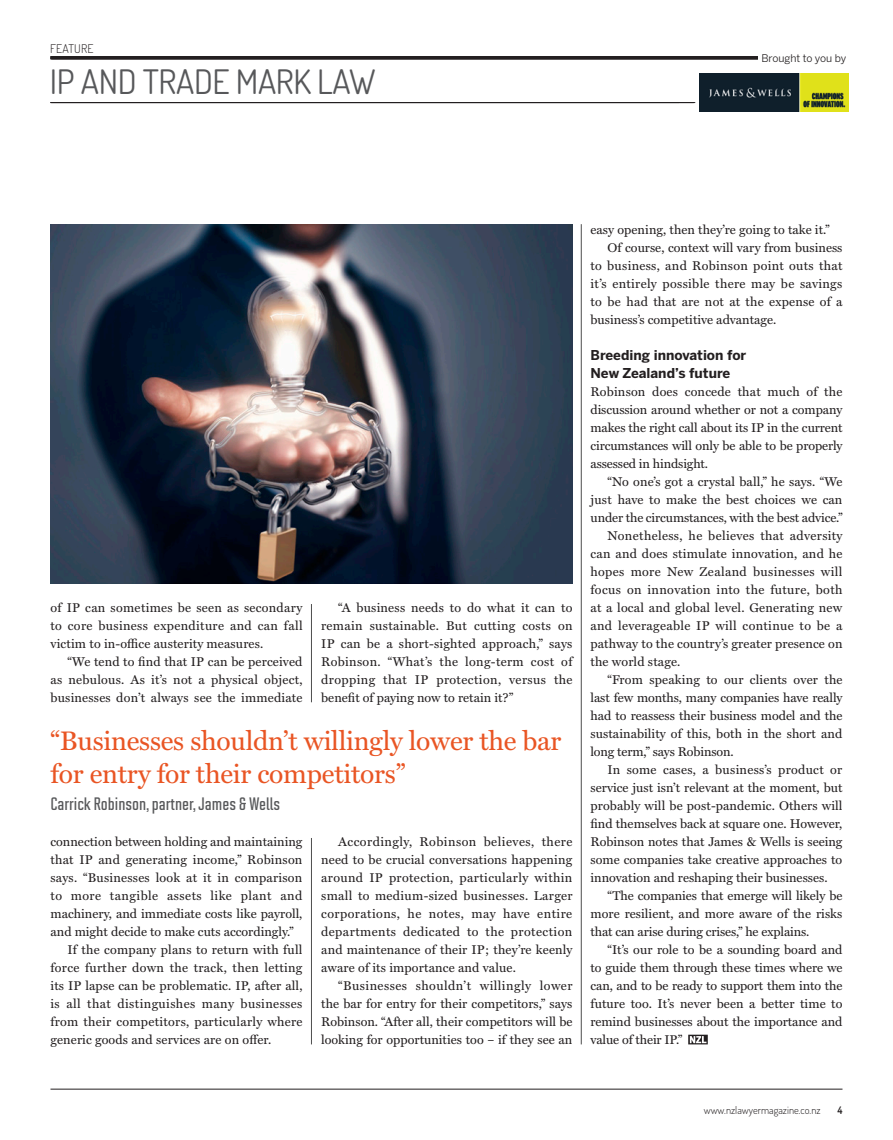
<style>
.page{position:relative;width:893px;height:1140px;background:#fff}
.page>*{position:absolute;margin:0;border:0;box-sizing:border-box;transform-origin:0 0}
.t1{font:33.75px "Dosis";letter-spacing:-.01em;color:#57585a}
.Subheading{font:27px/33px "Miller Text";letter-spacing:-.01em;color:#e95524}
.Subheading-2{font:600 18px "Solano Gothic MVB";color:#57585a}
.Subheading-3{font:700 13.5px/18px "Benton Sans";color:#231f20}
.Body_Copy{font:12.75px/18px "Miller Text";color:#231f20;text-align:justify}
.t2{font:300 12px "Dosis";letter-spacing:.02em;color:#231f20}
.t3{font:300 10.5px "Dosis";color:#231f20}
.Standfirst{font:10.5px "Benton Sans";color:#231f20}
.t4{font:600 10.5px "Dosis";color:#231f20}
</style>
<div class="page">
<svg style="left:688px;top:1034px;width:20px;height:10px"></svg>
<hr style="left:581px;top:224px;width:1px;height:820px;background:#4d4d4d">
<hr style="left:311px;top:604px;width:1px;height:98px;background:#4d4d4d">
<hr style="left:311px;top:838px;width:1px;height:206px;background:#4d4d4d">
<hr style="left:50px;top:1088px;width:792px;height:1px;background:#231f20">
<img style="left:50px;top:224px;width:522px;height:359px">
<hr style="left:50px;top:102px;width:644px;height:1px;background:#231f20">
<hr style="left:51px;top:102px;width:644px;height:1px;background:#231f20">
<hr style="left:50px;top:56px;width:792px;height:3px;background:#231f20">
<div style="left:758px;top:54px;width:88px;height:8px;background:#fff"></div>
<img style="left:700px;top:74px;width:148px;height:38px">
<p class="t2" style="left:50px;top:40px;width:45px">FEATURE</p>
<p class="t1" style="left:50px;top:60px;width:327px">IP AND TRADE MARK LAW</p>
<p class="Standfirst" style="left:761px;top:52px;width:86px">Brought to you by</p>
<p class="Body_Copy" style="left:50px;top:599px;width:254px">of IP can sometimes be seen as secondary to core business expenditure and can fall victim to in-office austerity measures.</p>
<p class="Body_Copy" style="left:50px;top:653px;width:254px;text-indent:17px">“We tend to find that IP can be perceived as nebulous. As it’s not a physical object, businesses don’t always see the immediate</p>
<p class="Body_Copy" style="left:321px;top:599px;width:253px;text-indent:17px">“A business needs to do what it can to remain sustainable. But cutting costs on IP can be a short-sighted approach,” says Robinson. “What’s the long-term cost of dropping that IP protection, versus the benefit of paying now to retain it?”</p>
<p class="Subheading" style="left:50px;top:725px;width:512px">“Businesses shouldn’t willingly lower the bar for entry for their competitors”</p>
<p class="Subheading-2" style="left:50px;top:793px;width:231px">Carrick Robinson, partner, James &amp; Wells</p>
<p class="Body_Copy" style="left:50px;top:833px;width:253px">connection between holding and maintaining that IP and generating income,” Robinson says. “Businesses look at it in comparison to more tangible assets like plant and machinery, and immediate costs like payroll, and might decide to make cuts accordingly.”</p>
<p class="Body_Copy" style="left:50px;top:941px;width:254px;text-indent:17px">If the company plans to return with full force further down the track, then letting its IP lapse can be problematic. IP, after all, is all that distinguishes many businesses from their competitors, particularly where generic goods and services are on offer.</p>
<p class="Body_Copy" style="left:321px;top:833px;width:253px;text-indent:17px">Accordingly, Robinson believes, there need to be crucial conversations happening around IP protection, particularly within small to medium-sized businesses. Larger corporations, he notes, may have entire departments dedicated to the protection and maintenance of their IP; they’re keenly aware of its importance and value.</p>
<p class="Body_Copy" style="left:321px;top:977px;width:253px;text-indent:17px">“Businesses shouldn’t willingly lower the bar for entry for their competitors,” says Robinson. “After all, their competitors will be looking for opportunities too – if they see an</p>
<p class="Body_Copy" style="left:590px;top:221px;width:241px">easy opening, then they’re going to take it.”</p>
<p class="Body_Copy" style="left:590px;top:239px;width:254px;text-indent:17px">Of course, context will vary from business to business, and Robinson point outs that it’s entirely possible there may be savings to be had that are not at the expense of a business’s competitive advantage.</p>
<p class="Subheading-3" style="left:590px;top:346px;width:157px">Breeding innovation for<br>New Zealand’s future</p>
<p class="Body_Copy" style="left:590px;top:383px;width:254px">Robinson does concede that much of the discussion around whether or not a company makes the right call about its IP in the current circumstances will only be able to be properly assessed in hindsight.</p>
<p class="Body_Copy" style="left:590px;top:473px;width:254px;text-indent:17px">“No one’s got a crystal ball,” he says. “We just have to make the best choices we can under the circumstances, with the best advice.”</p>
<p class="Body_Copy" style="left:590px;top:527px;width:254px;text-indent:17px">Nonetheless, he believes that adversity can and does stimulate innovation, and he hopes more New Zealand businesses will focus on innovation into the future, both at a local and global level. Generating new and leverageable IP will continue to be a pathway to the country’s greater presence on the world stage.</p>
<p class="Body_Copy" style="left:590px;top:671px;width:254px;text-indent:17px">“From speaking to our clients over the last few months, many companies have really had to reassess their business model and the sustainability of this, both in the short and long term,” says Robinson.</p>
<p class="Body_Copy" style="left:590px;top:761px;width:254px;text-indent:17px">In some cases, a business’s product or service just isn’t relevant at the moment, but probably will be post-pandemic. Others will find themselves back at square one. However, Robinson notes that James &amp; Wells is seeing some companies take creative approaches to innovation and reshaping their businesses.</p>
<p class="Body_Copy" style="left:590px;top:887px;width:253px;text-indent:17px">“The companies that emerge will likely be more resilient, and more aware of the risks that can arise during crises,” he explains.</p>
<p class="Body_Copy" style="left:590px;top:941px;width:254px;text-indent:17px">“It’s our role to be a sounding board and to guide them through these times where we can, and to be ready to support them into the future too. It’s never been a better time to remind businesses about the importance and value of their IP.”</p>
<p class="t3" style="left:704px;top:1103px;width:118px">www.nzlawyermagazine.co.nz</p>
<p class="t4" style="left:837px;top:1103px;width:7px">4</p>
</div>
